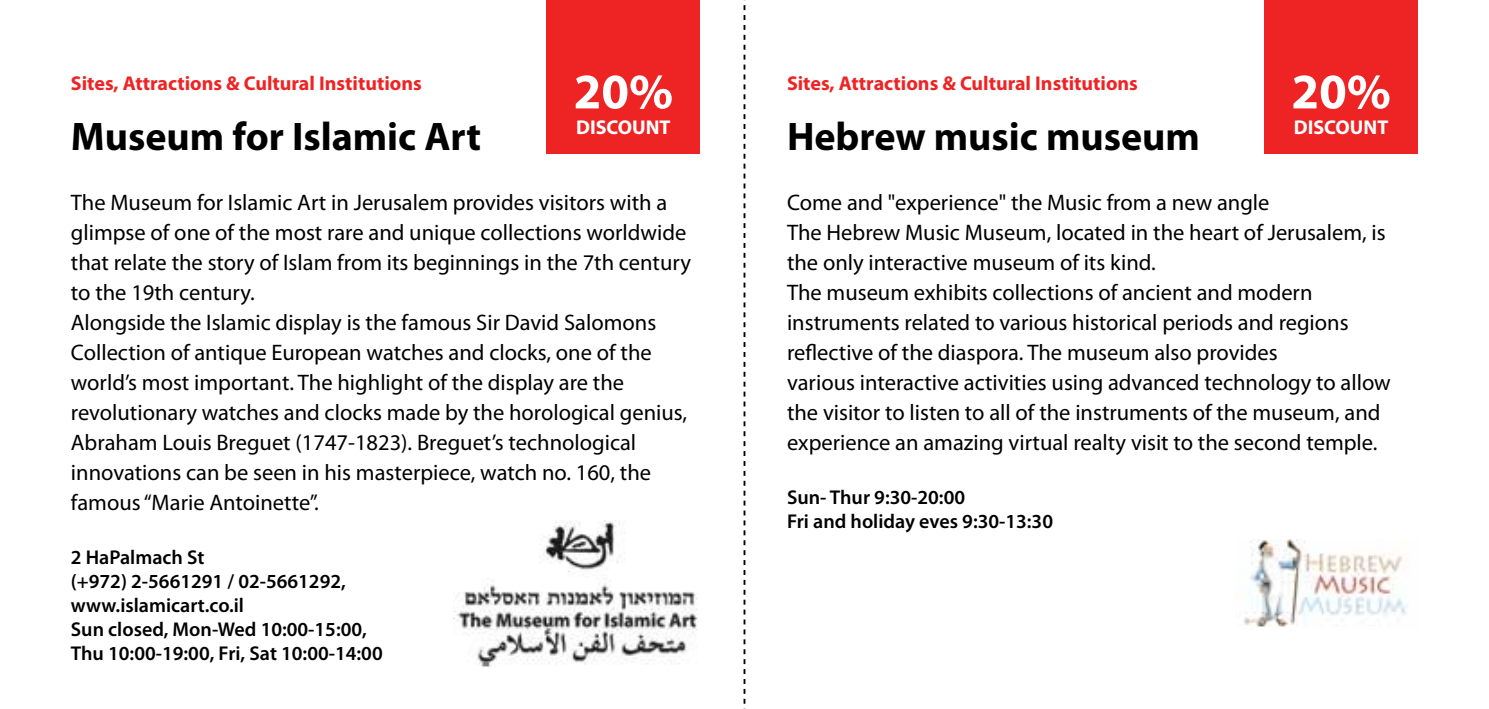
<style>
.page{position:relative;width:1489px;height:709px;background:#fff}
.page>*{position:absolute;margin:0;border:0;box-sizing:border-box;transform-origin:0 0}
.t1{font:700 50px "Myriad Pro";color:#fff}
.t2{font:700 40px "Myriad Pro";color:#000}
.t3{font:22.5px/30px "Myriad Pro";color:#000}
.t4{font:600 20px/24px "Myriad Pro";color:#000}
.t5{font:700 20px "Myriad Pro";color:#ee2424}
.t6{font:700 20px "Myriad Pro";color:#fff}
</style>
<div class="page">
<svg style="left:743px;top:0;width:2px;height:709px"></svg>
<div style="left:1263px;top:0;width:154px;height:154px;background:#ee2424"></div>
<div style="left:546px;top:0;width:154px;height:154px;background:#ee2424"></div>
<img style="left:1235px;top:539px;width:173px;height:88px">
<img style="left:453px;top:520px;width:245px;height:148px">
<h1 class="t1" style="left:573px;top:59px;width:101px">20%</h1>
<h1 class="t1" style="left:1291px;top:59px;width:101px">20%</h1>
<p class="t5" style="left:71px;top:70px;width:352px">Sites, Attractions &amp; Cultural Institutions</p>
<p class="t5" style="left:787px;top:70px;width:352px">Sites, Attractions &amp; Cultural Institutions</p>
<h2 class="t2" style="left:787px;top:110px;width:414px">Hebrew music museum</h2>
<h2 class="t2" style="left:71px;top:110px;width:412px">Museum for Islamic Art</h2>
<p class="t6" style="left:576px;top:114px;width:96px">DISCOUNT</p>
<p class="t6" style="left:1293px;top:114px;width:96px">DISCOUNT</p>
<p class="t3" style="left:71px;top:187px;width:621px">The Museum for Islamic Art in Jerusalem provides visitors with a glimpse of one of the most rare and unique collections worldwide that relate the story of Islam from its beginnings in the 7th century to the 19th century.<br>Alongside the Islamic display is the famous Sir David Salomons Collection of antique European watches and clocks, one of the world’s most important. The highlight of the display are the revolutionary watches and clocks made by the horological genius, Abraham Louis Breguet (1747-1823). Breguet’s technological innovations can be seen in his masterpiece, watch no. 160, the famous “Marie Antoinette”.</p>
<p class="t4" style="left:71px;top:545px;width:313px">2 HaPalmach St<br>(+972) 2-5661291 / 02-5661292, www.islamicart.co.il<br>Sun closed, Mon-Wed 10:00-15:00,<br>Thu 10:00-19:00, Fri, Sat 10:00-14:00</p>
<p class="t3" style="left:787px;top:187px;width:605px">Come and "experience" the Music from a new angle<br>The Hebrew Music Museum, located in the heart of Jerusalem, is the only interactive museum of its kind.<br>The museum exhibits collections of ancient and modern instruments related to various historical periods and regions reflective of the diaspora. The museum also provides<br>various interactive activities using advanced technology to allow the visitor to listen to all of the instruments of the museum, and experience an amazing virtual realty visit to the second temple.</p>
<p class="t4" style="left:787px;top:485px;width:267px">Sun- Thur 9:30-20:00<br>Fri and holiday eves 9:30-13:30</p>
</div>
